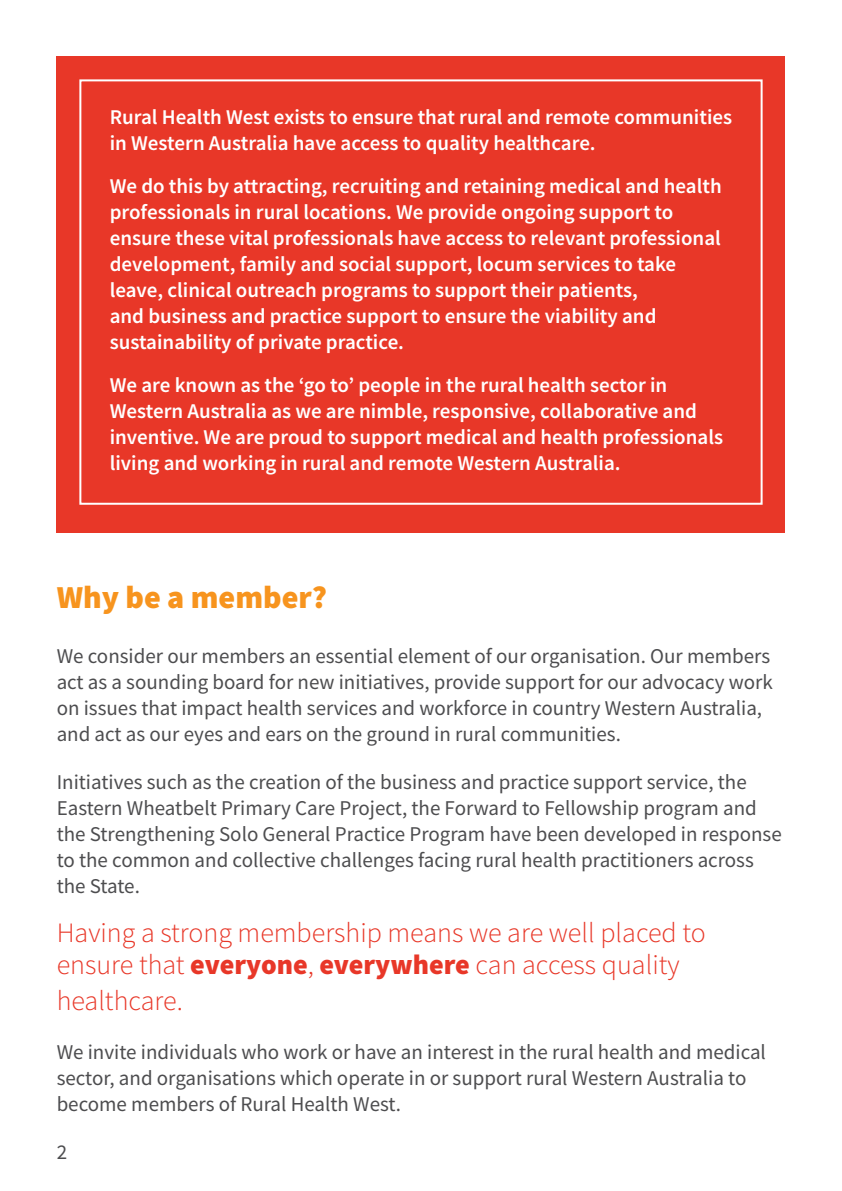
<style>
.page{position:relative;width:842px;height:1191px;background:#fff}
.page>*{position:absolute;margin:0;border:0;box-sizing:border-box;transform-origin:0 0}
.t1{font:900 32px "Source Sans Pro";color:#f7941e}
.t2{font:300 28px/32px "Source Sans Pro";color:#e83728}
.t3{font:21px/26px "Source Sans Pro";color:#4d4d4f}
.t4{font:600 21px/26px "Source Sans Pro";color:#fff}
.s1{font-weight:900}
</style>
<div class="page">
<div style="left:57px;top:57px;width:728px;height:476px;background:#e83728"></div>
<div style="left:79px;top:79px;width:684px;height:426px;border:2px solid #fff"></div>
<p class="t4" style="left:110px;top:103px;width:624px">Rural Health West exists to ensure that rural and remote communities in Western Australia have access to quality healthcare.</p>
<p class="t4" style="left:110px;top:172px;width:613px">We do this by attracting, recruiting and retaining medical and health professionals in rural locations. We provide ongoing support to ensure these vital professionals have access to relevant professional development, family and social support, locum services to take leave, clinical outreach programs to support their patients,<br>and business and practice support to ensure the viability and sustainability of private practice.</p>
<p class="t4" style="left:110px;top:371px;width:615px">We are known as the ‘go to’ people in the rural health sector in Western Australia as we are nimble, responsive, collaborative and inventive. We are proud to support medical and health professionals living and working in rural and remote Western Australia.</p>
<h1 class="t1" style="left:57px;top:575px;width:272px">Why be a member?</h1>
<p class="t3" style="left:57px;top:642px;width:718px">We consider our members an essential element of our organisation. Our members act as a sounding board for new initiatives, provide support for our advocacy work on issues that impact health services and workforce in country Western Australia, and act as our eyes and ears on the ground in rural communities.</p>
<p class="t3" style="left:57px;top:769px;width:726px">Initiatives such as the creation of the business and practice support service, the Eastern Wheatbelt Primary Care Project, the Forward to Fellowship program and the Strengthening Solo General Practice Program have been developed in response to the common and collective challenges facing rural health practitioners across the State.</p>
<h2 class="t2" style="left:57px;top:917px;width:651px">Having a strong membership means we are well placed to ensure that <span class="s1">everyone</span>, <span class="s1">everywhere</span> can access quality</h2>
<h2 class="t2" style="left:57px;top:985px;width:128px">healthcare.</h2>
<p class="t3" style="left:57px;top:1039px;width:711px">We invite individuals who work or have an interest in the rural health and medical sector, and organisations which operate in or support rural Western Australia to become members of Rural Health West.</p>
<p class="t3" style="left:57px;top:1139px;width:12px">2</p>
</div>
